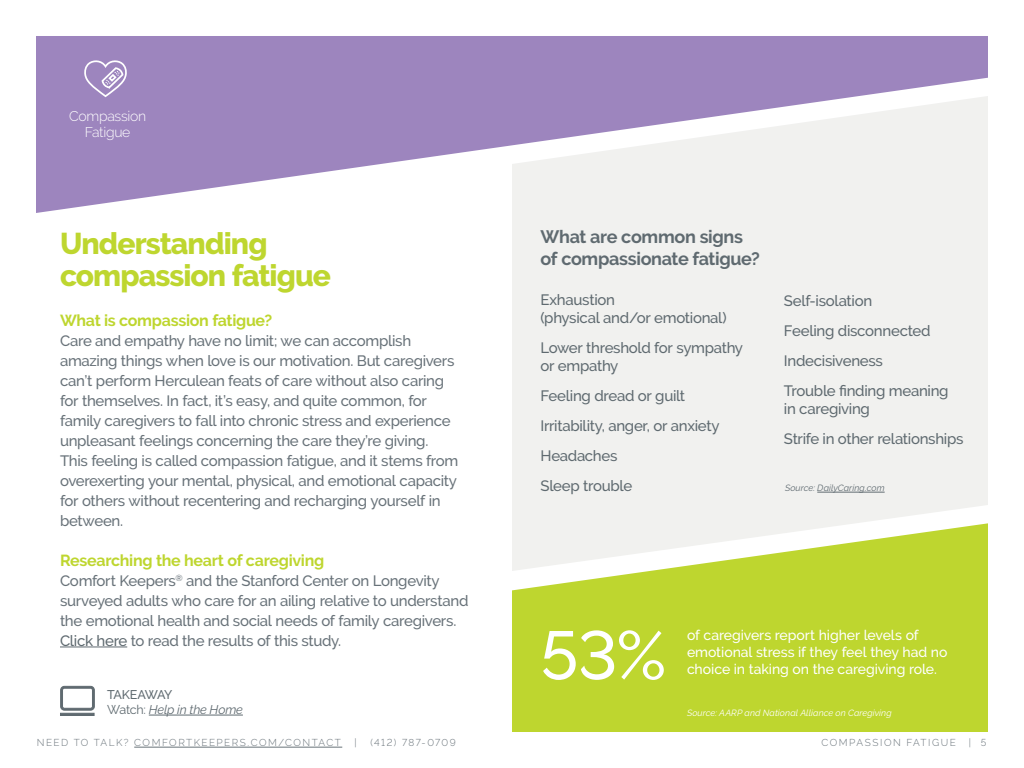
<style>
.page{position:relative;width:1024px;height:768px;background:#fff}
.page>*{position:absolute;margin:0;border:0;box-sizing:border-box;transform-origin:0 0}
.t1{font:500 68px "Raleway";color:#fff}
.t2{font:800 30px/32px "Raleway";letter-spacing:-.03em;color:#bed62f}
.t3{font:700 18px/22px "Raleway";letter-spacing:-.02em;color:#5f6a70}
.t4{font:700 16px "Raleway";letter-spacing:-.02em;color:#bed62f}
.t5{font:500 15px/20px "Raleway";letter-spacing:-.02em;color:#687279}
.t6{font:500 15px/30px "Raleway";letter-spacing:-.02em;color:#5f6a70}
.t7{font:500 14px/17px "Raleway";letter-spacing:-.005em;color:#fff}
.t8{font:300 14px/16px "Raleway";letter-spacing:-.02em;color:#fff;text-align:center}
.t9{font:italic 12.6px/15.1px "Raleway";letter-spacing:-.015em;color:#5f6a70}
.t10{font:300 10px "Raleway";letter-spacing:.15em;color:#687279}
.t11{font:300 10px "Raleway";letter-spacing:.125em;color:#687279}
.t12{font:italic 9px "Raleway";letter-spacing:.01em;color:#fff}
.t13{font:italic 9px "Raleway";letter-spacing:.01em;color:#5f6a70}
.s1{color:#5f6a70}
.s2{font-weight:500;font-style:normal}
.s3{font-style:normal}
</style>
<div class="page">
<div style="left:512px;top:213px;width:476px;height:310px;background:#f1f1ef"></div>
<svg style="left:36px;top:36px;width:952px;height:177px;fill:#9d85be"></svg>
<svg style="left:512px;top:523px;width:476px;height:209px;fill:#bed62f"></svg>
<hr style="left:60px;top:647px;width:67px;height:1px;background:#5f6a70">
<svg style="left:84px;top:60px;width:43px;height:37px;background:#b29fcc"></svg>
<hr style="left:817px;top:492px;width:68px;height:1px;background:#5f6a70">
<hr style="left:60px;top:713px;width:35px;height:3px;background:#5f6a70">
<svg style="left:60px;top:686px;width:35px;height:24px"></svg>
<hr style="left:149px;top:715px;width:94px;height:1px;background:#5f6a70">
<hr style="left:134px;top:747px;width:208px;height:1px;background:#687279">
<p class="t8" style="left:69px;top:108px;width:79px">Compassion<br>Fatigue</p>
<p class="t3" style="left:540px;top:226px;width:221px">What are common signs of compassionate fatigue?</p>
<p class="t6" style="left:540px;top:291px;width:188px;line-height:18px">Exhaustion<br>(physical and/or emotional)</p>
<p class="t6" style="left:540px;top:339px;width:204px;line-height:18px">Lower threshold for sympathy or empathy</p>
<p class="t6" style="left:540px;top:381px;width:181px">Feeling dread or guilt<br>Irritability, anger, or anxiety<br>Headaches<br>Sleep trouble</p>
<h2 class="t2" style="left:60px;top:228px;width:273px">Understanding compassion fatigue</h2>
<p class="t4" style="left:60px;top:311px;width:214px">What is compassion fatigue?</p>
<p class="t5" style="left:60px;top:331px;width:400px">Care and empathy have no limit; we can accomplish amazing things when love is our motivation. But caregivers can’t perform Herculean feats of care without also caring for themselves. In fact, it’s easy, and quite common, for family caregivers to fall into chronic stress and experience unpleasant feelings concerning the care they’re giving.<br>This feeling is called compassion fatigue, and it stems from overexerting your mental, physical, and emotional capacity for others without recentering and recharging yourself in between.</p>
<p class="t4" style="left:60px;top:551px;width:266px">Researching the heart of caregiving</p>
<p class="t5" style="left:60px;top:571px;width:410px">Comfort Keepers<sup>®</sup> and the Stanford Center on Longevity surveyed adults who care for an ailing relative to understand the emotional health and social needs of family caregivers.<br><span class="s1">Click here</span> to read the results of this study.</p>
<p class="t6" style="left:784px;top:285px;width:166px">Self-isolation<br>Feeling disconnected<br>Indecisiveness<br>Trouble finding meaning</p>
<p class="t6" style="left:784px;top:393px;width:181px">in caregiving<br>Strife in other relationships</p>
<p class="t13" style="left:785px;top:483px;width:101px">Source: DailyCaring.com</p>
<h1 class="t1" style="left:540px;top:616px;width:127px">53%</h1>
<p class="t7" style="left:687px;top:627px;width:262px">of caregivers report higher levels of emotional stress if they feel they had no choice in taking on the caregiving role.</p>
<p class="t12" style="left:687px;top:707px;width:206px">Source: AARP and National Alliance on Caregiving</p>
<p class="t9" style="left:107px;top:687px;width:137px"><span class="s2">TAKEAWAY<br></span><span class="s3">Watch:</span> Help in the Home</p>
<p class="t10" style="left:37px;top:737px;width:305px">NEED TO TALK? COMFORTKEEPERS.COM/CONTACT</p>
<p class="t10" style="left:354px;top:737px;width:4px">|</p>
<p class="t11" style="left:370px;top:737px;width:87px">(412) 787-0709</p>
<p class="t10" style="left:969px;top:737px;width:19px">| 5</p>
<p class="t10" style="left:821px;top:737px;width:136px">COMPASSION FATIGUE</p>
</div>
